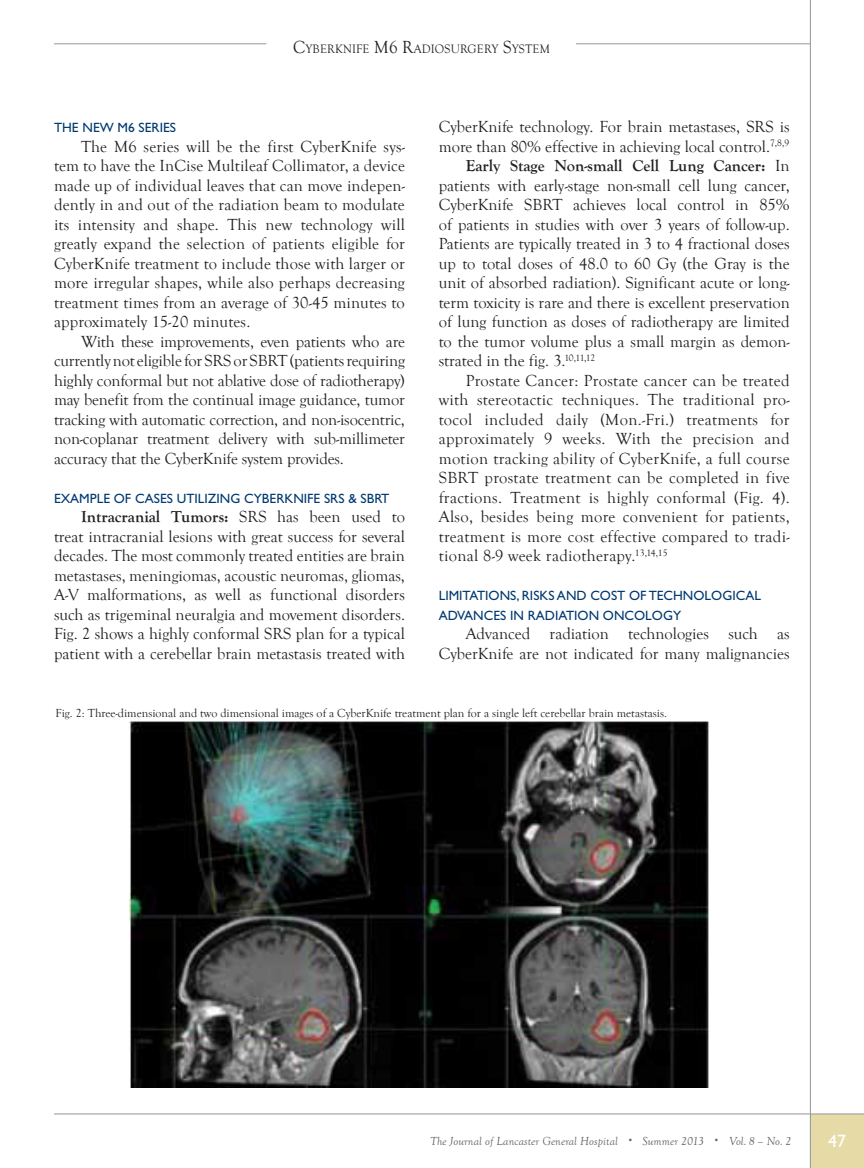
<style>
.page{position:relative;width:864px;height:1168px;background:#fff}
.page>*{position:absolute;margin:0;border:0;box-sizing:border-box;transform-origin:0 0}
.t1{font:18px "Gill Sans Std";color:#fff}
.t2{font:16.5px/19.5px "Goudy Old Style T";color:#231f20;text-align:justify}
.t3{font:16.5px "Goudy Old Style T";letter-spacing:.02em;color:#231f20}
.t4{font:700 16.5px "Goudy Old Style T";color:#231f20}
.t5{font:13.5px/19.5px "Gill Sans Std";color:#003970}
.t6{font:12.6px "Goudy Old Style T";letter-spacing:.015em;color:#231f20;scale:.95 1}
.t7{font:12px "Goudy Old Style T";color:#231f20}
.t8{font:italic 12px "Goudy Old Style T";letter-spacing:.01em;color:#636466}
.s1{font-size:18px}
.s2{font-weight:700}
.s3{font-weight:400}
.s4{font-size:9px}
</style>
<div class="page">
<div style="left:810px;top:1113px;width:54px;height:55px;background:#e6daa6"></div>
<hr style="left:54px;top:1113px;width:810px;height:1px;background:#939598">
<hr style="left:810px;top:0;width:1px;height:1168px;background:#939598">
<hr style="left:576px;top:43px;width:234px;height:1px;background:#939598">
<hr style="left:54px;top:43px;width:212px;height:1px;background:#939598">
<img style="left:130px;top:721px;width:579px;height:367px">
<p class="t6" style="left:293px;top:42px;width:271px"><span class="s1">C</span>YBERKNIFE <span class="s1">M6 R</span>ADIOSURGERY <span class="s1">S</span>YSTEM</p>
<p class="t5" style="left:54px;top:118px;width:123px">THE NEW M6 SERIES</p>
<p class="t2" style="left:54px;top:137px;width:353px;text-indent:27px">The M6 series will be the first CyberKnife sys&shy;tem to have the InCise Multileaf Collimator, a device made up of individual leaves that can move indepen&shy;dently in and out of the radiation beam to modulate its intensity and shape. This new technology will greatly expand the selection of patients eligible for CyberKnife treatment to include those with larger or more irregular shapes, while also perhaps decreasing treatment times from an average of 30-45 minutes to approximately 15-20 minutes.</p>
<p class="t2" style="left:54px;top:332px;width:352px;text-indent:27px">With these improvements, even patients who are currently not eligible for SRS or SBRT (patients requiring highly conformal but not ablative dose of radiotherapy) may benefit from the continual image guidance, tumor tracking with automatic correction, and non-isocentric, non-coplanar treatment delivery with sub-millimeter accuracy that the CyberKnife system provides.</p>
<p class="t5" style="left:54px;top:488px;width:337px">EXAMPLE OF CASES UTILIZING CYBERKNIFE SRS &amp; SBRT</p>
<p class="t2" style="left:54px;top:507px;width:353px;text-indent:27px"><span class="s2">Intracranial Tumors:</span> SRS has been used to treat intracranial lesions with great success for several decades. The most commonly treated entities are brain metastases, meningiomas, acoustic neuromas, gliomas, A-V malformations, as well as functional disorders such as trigeminal neuralgia and movement disorders.<br>Fig. 2 shows a highly conformal SRS plan for a typical patient with a cerebellar brain metastasis treated with</p>
<p class="t2" style="left:439px;top:117px;width:353px">CyberKnife technology. For brain metastases, SRS is</p>
<p class="t2" style="left:439px;top:137px;width:352px">more than 80% effective in achieving local control.<sup>7,8,9</sup></p>
<p class="t4" style="left:466px;top:156px;width:325px">Early Stage Non-small Cell Lung Cancer: <span class="s3">In</span></p>
<p class="t2" style="left:439px;top:176px;width:352px">patients with early-stage non-small cell lung cancer,</p>
<p class="t2" style="left:439px;top:195px;width:353px">CyberKnife SBRT achieves local control in 85%</p>
<p class="t2" style="left:439px;top:215px;width:352px">of patients in studies with over 3 years of follow-up.</p>
<p class="t2" style="left:439px;top:234px;width:352px">Patients are typically treated in 3 to 4 fractional doses</p>
<p class="t2" style="left:439px;top:254px;width:352px">up to total doses of 48.0 to 60 Gy (the Gray is the</p>
<p class="t2" style="left:439px;top:273px;width:353px">unit of absorbed radiation). Significant acute or long-</p>
<p class="t2" style="left:439px;top:293px;width:353px">term toxicity is rare and there is excellent preservation</p>
<p class="t2" style="left:439px;top:312px;width:352px">of lung function as doses of radiotherapy are limited</p>
<p class="t2" style="left:439px;top:332px;width:353px">to the tumor volume plus a small margin as demon-</p>
<p class="t2" style="left:439px;top:351px;width:158px">strated in the fig. 3.<sup>10,11,12</sup></p>
<p class="t3" style="left:466px;top:371px;width:325px">Prostate Cancer: Prostate cancer can be treated</p>
<p class="t3" style="left:439px;top:391px;width:353px">with stereotactic techniques. The traditional pro-</p>
<p class="t3" style="left:439px;top:410px;width:352px">tocol included daily (Mon.-Fri.) treatments for</p>
<p class="t3" style="left:439px;top:430px;width:352px">approximately 9 weeks. With the precision and</p>
<p class="t3" style="left:439px;top:449px;width:352px">motion tracking ability of CyberKnife, a full course</p>
<p class="t3" style="left:439px;top:469px;width:352px">SBRT prostate treatment can be completed in five</p>
<p class="t3" style="left:439px;top:488px;width:352px">fractions. Treatment is highly conformal (Fig. 4).</p>
<p class="t3" style="left:439px;top:508px;width:352px">Also, besides being more convenient for patients,</p>
<p class="t3" style="left:439px;top:527px;width:353px">treatment is more cost effective compared to tradi-</p>
<p class="t3" style="left:439px;top:547px;width:230px">tional 8-9 week radiotherapy.<sup>13,14,15</sup></p>
<p class="t5" style="left:439px;top:586px;width:323px">LIMITATIONS, RISKS AND COST OF TECHNOLOGICAL<br>ADVANCES IN RADIATION ONCOLOGY</p>
<p class="t2" style="left:439px;top:624px;width:353px;text-align:right">Advanced radiation technologies such as<br>CyberKnife are not indicated for many malignancies</p>
<p class="t7" style="left:56px;top:707px;width:613px">Fig. 2: Three-dimensional and two dimensional images of a CyberKnife treatment plan for a single left cerebellar brain metastasis.</p>
<p class="t8" style="left:430px;top:1134px;width:363px">The Journal of Lancaster General Hospital <span class="s4">•</span> Summer 2013 <span class="s4">•</span> Vol. 8 – No. 2</p>
<p class="t1" style="left:828px;top:1130px;width:19px">47</p>
</div>
